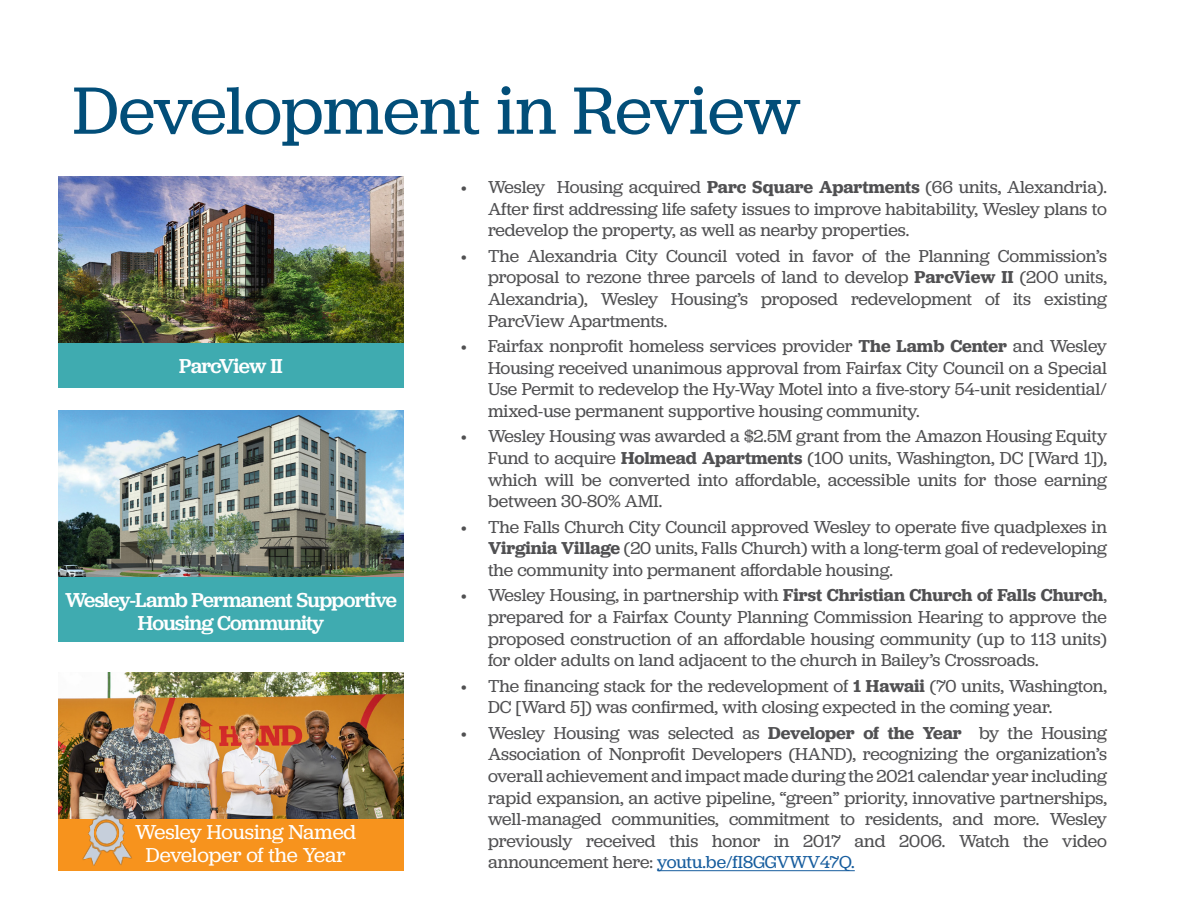
<style>
.page{position:relative;width:1188px;height:918px;background:#fff}
.page>*{position:absolute;margin:0;border:0;box-sizing:border-box;transform-origin:0 0}
.Paragraph_Style_8{font:69.6px "Jubilat";letter-spacing:-.005em;color:#024e79}
.Paragraph_Style_32{font:500 21px/22.5px "Jubilat";letter-spacing:-.03em;color:#fff;text-align:center}
.Paragraph_Style_32-2{font:21px/22.5px "Jubilat";letter-spacing:-.005em;color:#fff;text-align:center}
.t1{font:18px/21.6px "Jubilat";letter-spacing:-.005em;color:#505052;text-align:justify}
.s1{font-weight:600}
.s2{color:#175d9e}
</style>
<div class="page">
<hr style="left:657px;top:870px;width:198px;height:1px;background:#175d9e">
<img style="left:58px;top:177px;width:346px;height:167px">
<img style="left:58px;top:411px;width:346px;height:166px">
<div style="left:58px;top:344px;width:346px;height:44px;background:#3fabb0"></div>
<div style="left:58px;top:577px;width:346px;height:65px;background:#3fabb0"></div>
<img style="left:58px;top:672px;width:346px;height:147px">
<div style="left:58px;top:819px;width:346px;height:52px;background:#f7931d"></div>
<img style="left:73px;top:809px;width:68px;height:57px">
<p class="Paragraph_Style_8" style="left:73px;top:67px;width:729px">Development in Review</p>
<p class="t1" style="left:488px;top:176px;width:620px;text-indent:-27px">• Wesley Housing acquired <span class="s1">Parc Square Apartments</span> (66 units, Alexandria).<br>After first addressing life safety issues to improve habitability, Wesley plans to redevelop the property, as well as nearby properties.</p>
<p class="t1" style="left:488px;top:245px;width:620px;text-indent:-27px">• The Alexandria City Council voted in favor of the Planning Commission’s proposal to rezone three parcels of land to develop <span class="s1">ParcView II</span> (200 units, Alexandria), Wesley Housing’s proposed redevelopment of its existing ParcView Apartments.</p>
<p class="t1" style="left:488px;top:335px;width:620px;text-indent:-27px">• Fairfax nonprofit homeless services provider <span class="s1">The Lamb Center</span> and Wesley Housing received unanimous approval from Fairfax City Council on a Special Use Permit to redevelop the Hy-Way Motel into a five-story 54-unit residential/ mixed-use permanent supportive housing community.</p>
<p class="t1" style="left:488px;top:425px;width:620px;text-indent:-27px">• Wesley Housing was awarded a $2.5M grant from the Amazon Housing Equity Fund to acquire <span class="s1">Holmead Apartments</span> (100 units, Washington, DC [Ward 1]), which will be converted into affordable, accessible units for those earning between 30-80% AMI.</p>
<p class="t1" style="left:488px;top:515px;width:620px;text-indent:-27px">• The Falls Church City Council approved Wesley to operate five quadplexes in <span class="s1">Virginia Village</span> (20 units, Falls Church) with a long-term goal of redeveloping the community into permanent affordable housing.</p>
<p class="t1" style="left:488px;top:584px;width:620px;text-indent:-27px">• Wesley Housing, in partnership with <span class="s1">First Christian Church of Falls Church</span>, prepared for a Fairfax County Planning Commission Hearing to approve the proposed construction of an affordable housing community (up to 113 units) for older adults on land adjacent to the church in Bailey’s Crossroads.</p>
<p class="t1" style="left:488px;top:674px;width:620px;text-indent:-27px">• The financing stack for the redevelopment of <span class="s1">1 Hawaii</span> (70 units, Washington,<br>DC [Ward 5]) was confirmed, with closing expected in the coming year.</p>
<p class="t1" style="left:488px;top:722px;width:620px;text-indent:-27px">• Wesley Housing was selected as <span class="s1">Developer of the Year</span> by the Housing Association of Nonprofit Developers (HAND), recognizing the organization’s overall achievement and impact made during the 2021 calendar year including rapid expansion, an active pipeline, “green” priority, innovative partnerships, well-managed communities, commitment to residents, and more. Wesley previously received this honor in 2017 and 2006. Watch the video announcement here: <span class="s2">youtu.be/fI8GGVWV47Q.</span></p>
<p class="Paragraph_Style_32" style="left:179px;top:354px;width:105px">ParcView II</p>
<p class="Paragraph_Style_32" style="left:65px;top:588px;width:333px">Wesley-Lamb Permanent Supportive<br>Housing Community</p>
<p class="Paragraph_Style_32-2" style="left:135px;top:821px;width:223px">Wesley Housing Named<br>Developer of the Year</p>
</div>
